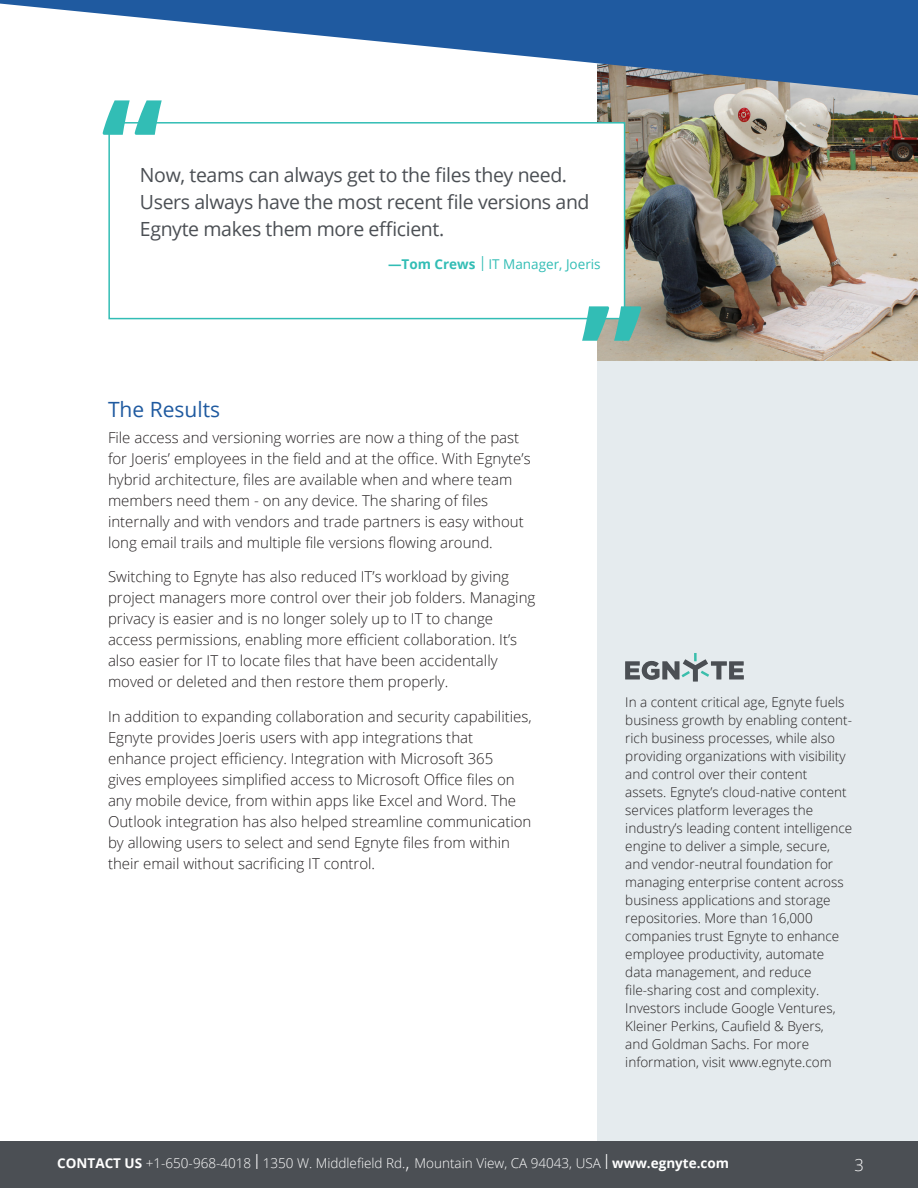
<style>
.page{position:relative;width:918px;height:1188px;background:#fff}
.page>*{position:absolute;margin:0;border:0;box-sizing:border-box;transform-origin:0 0}
.A_head{font:21px "Open Sans";color:#1f5aa0}
.quote{font:19.5px/27px "Open Sans";letter-spacing:-.02em;color:#4b4f54}
.t1{font:300 16.5px "Open Sans";color:#fff}
.copy{font:300 15px/21px "Open Sans";color:#231f20}
.t2{font:300 13.5px/18px "Open Sans";color:#231f20}
.t3{font:300 13.5px "Open Sans";color:#fff}
.quote_attribute{font:13.5px "Open Sans";color:#32bdb5}
.s1{font-weight:700}
.s2{font-weight:300;font-size:19.5px}
.s3{font-size:19.5px}
</style>
<div class="page">
<div style="left:597px;top:0;width:321px;height:1188px;background:#e5ebee"></div>
<svg style="left:625px;top:653px;width:119px;height:29px"></svg>
<img style="left:597px;top:97px;width:321px;height:264px">
<div style="left:108px;top:122px;width:517px;height:197px;background:#fff;border:2px solid #32bdb5"></div>
<svg style="left:103px;top:100px;width:59px;height:35px"></svg>
<svg style="left:582px;top:306px;width:59px;height:35px;background:#6dc1b8"></svg>
<svg style="left:0;top:0;width:918px;height:97px;fill:#1f5aa0"></svg>
<div style="left:0;top:1142px;width:918px;height:46px;background:#4b4f54"></div>
<p class="quote" style="left:140px;top:161px;width:451px">Now, teams can always get to the files they need.<br>Users always have the most recent file versions and<br>Egnyte makes them more efficient.</p>
<p class="quote_attribute" style="left:388px;top:255px;width:214px"><span class="s1">—Tom Crews</span> <span class="s2">l</span> IT Manager, Joeris</p>
<p class="A_head" style="left:108px;top:395px;width:114px">The Results</p>
<p class="copy" style="left:108px;top:426px;width:424px">File access and versioning worries are now a thing of the past for Joeris’ employees in the field and at the office. With Egnyte’s hybrid architecture, files are available when and where team members need them - on any device. The sharing of files internally and with vendors and trade partners is easy without long email trails and multiple file versions flowing around.</p>
<p class="copy" style="left:108px;top:566px;width:429px">Switching to Egnyte has also reduced IT’s workload by giving project managers more control over their job folders. Managing privacy is easier and is no longer solely up to IT to change access permissions, enabling more efficient collaboration. It’s also easier for IT to locate files that have been accidentally moved or deleted and then restore them properly.</p>
<p class="copy" style="left:108px;top:705px;width:425px">In addition to expanding collaboration and security capabilities, Egnyte provides Joeris users with app integrations that enhance project efficiency. Integration with Microsoft 365<br>gives employees simplified access to Microsoft Office files on any mobile device, from within apps like Excel and Word. The Outlook integration has also helped streamline communication by allowing users to select and send Egnyte files from within their email without sacrificing IT control.</p>
<p class="t2" style="left:625px;top:692px;width:228px">In a content critical age, Egnyte fuels business growth by enabling content&shy;rich business processes, while also providing organizations with visibility and control over their content<br>assets. Egnyte’s cloud-native content services platform leverages the industry’s leading content intelligence engine to deliver a simple, secure, and vendor-neutral foundation for managing enterprise content across business applications and storage repositories. More than 16,000 companies trust Egnyte to enhance employee productivity, automate data management, and reduce file-sharing cost and complexity.<br>Investors include Google Ventures, Kleiner Perkins, Caufield &amp; Byers,<br>and Goldman Sachs. For more information, visit www.egnyte.com</p>
<p class="t3" style="left:57px;top:1154px;width:673px"><span class="s1">CONTACT US</span> +1-650-968-4018 <span class="s3">l</span> 1350 W. Middlefield Rd.<span class="s3">,</span> Mountain View, CA 94043, USA <span class="s3">l</span> <span class="s1">www.egnyte.com</span></p>
<p class="t1" style="left:855px;top:1154px;width:11px">3</p>
</div>
